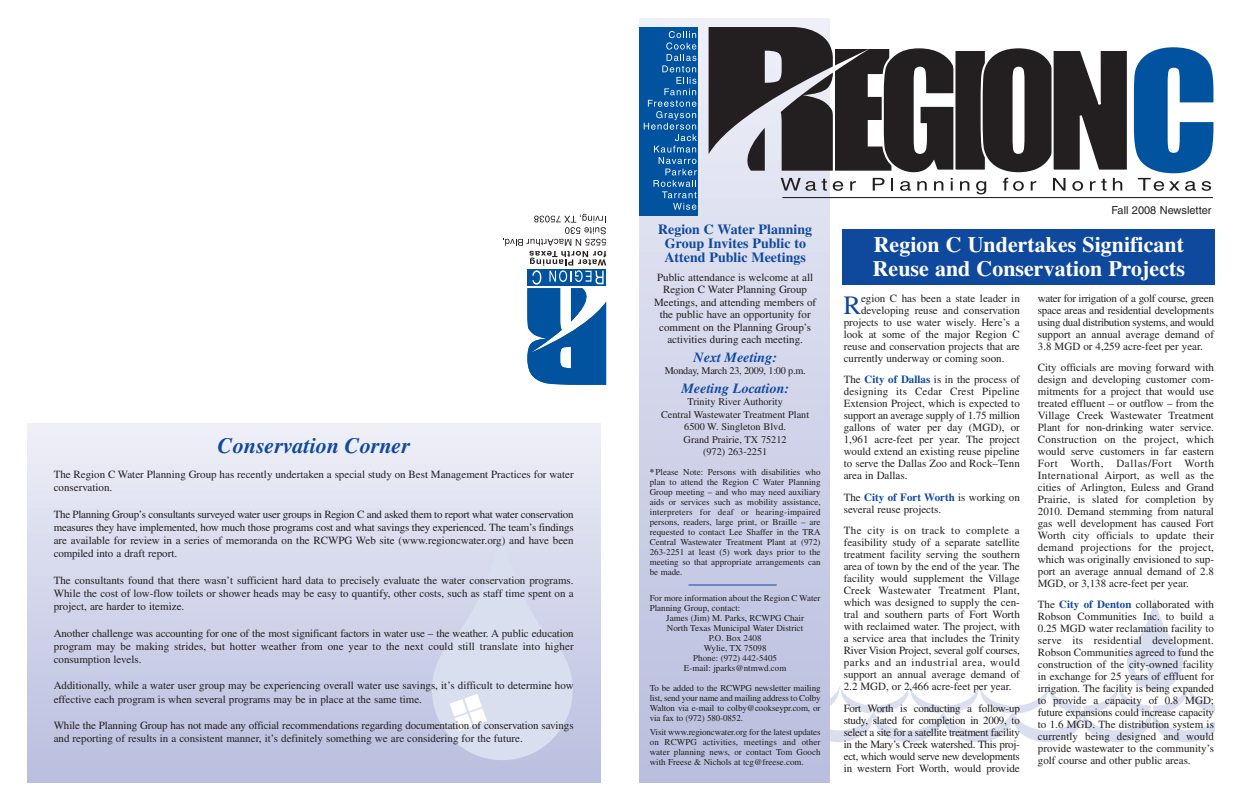
<style>
.page{position:relative;width:1242px;height:810px;background:#fff}
.page>*{position:absolute;margin:0;border:0;box-sizing:border-box;transform-origin:0 0}
.t1{font:26.4px "Times";color:#0f499d}
.t2{font:700 22px/24px "Times";color:#fff}
.t3{font:italic 700 22px "Times";color:#0f499d}
.t4{font:700 14px/14px "Times";color:#0f499d;text-align:center}
.t5{font:italic 700 14px "Times";color:#0f499d}
.t6{font:11px/12px "Times";color:#231f20;text-align:justify}
.t7{font:11px "Helvetica";color:#231f20}
.t8{font:10.2px/12.5px "Times";color:#231f20;text-align:center}
.t9{font:10.2px "Times";letter-spacing:-.025em;color:#231f20}
.t10{font:9px/10px "Times";color:#231f20;text-align:justify}
.s1{font-weight:700}
.s2{font-weight:700;color:#0f499d}
</style>
<div class="page">
<div style="left:843px;top:229px;width:372px;height:55px;background:#0f499d"></div>
<div style="left:27px;top:423px;width:574px;height:360px;background:linear-gradient(to bottom,#eeeff7,#b9bdde)"></div>
<svg style="left:432px;top:528px;width:141px;height:232px;background:#d7dbed"></svg>
<svg style="left:829px;top:597px;width:386px;height:147px"></svg>
<div style="left:640px;top:18px;width:189px;height:765px;background:linear-gradient(to bottom,#e6e7ef,#bcc0e2)"></div>
<div style="left:954px;top:50px;width:32px;height:121px;background:#231f20"></div>
<div style="left:640px;top:27px;width:58px;height:188px;background:#0153a0"></div>
<hr style="left:782px;top:197px;width:431px;height:1px;background:#231f20">
<svg style="left:709px;top:27px;width:260px;height:164px"></svg>
<svg style="left:976px;top:47px;width:237px;height:147px"></svg>
<hr style="left:833px;top:44px;width:2px;height:128px;background:#fff">
<hr style="left:834px;top:46px;width:56px;height:3px;background:#fff">
<svg style="left:644px;top:31px;width:53px;height:179px"></svg>
<svg style="left:503px;top:214px;width:103px;height:171px"></svg>
<hr style="left:688px;top:584px;width:89px;height:2px;background:#0f499d">
<h2 class="t3" style="left:218px;top:432px;width:193px">Conservation Corner</h2>
<p class="t6" style="left:54px;top:469px;width:521px;line-height:13.2px">The Region C Water Planning Group has recently undertaken a special study on Best Management Practices for water conservation.</p>
<p class="t6" style="left:54px;top:509px;width:521px;line-height:13.2px">The Planning Group’s consultants surveyed water user groups in Region C and asked them to report what water conservation measures they have implemented, how much those programs cost and what savings they experienced. The team’s findings are available for review in a series of memoranda on the RCWPG Web site (www.regioncwater.org) and have been compiled into a draft report.</p>
<p class="t6" style="left:54px;top:575px;width:521px;line-height:13.2px">The consultants found that there wasn’t sufficient hard data to precisely evaluate the water conservation programs.<br>While the cost of low-flow toilets or shower heads may be easy to quantify, other costs, such as staff time spent on a project, are harder to itemize.</p>
<p class="t6" style="left:54px;top:627px;width:521px;line-height:13.2px">Another challenge was accounting for one of the most significant factors in water use – the weather. A public education program may be making strides, but hotter weather from one year to the next could still translate into higher consumption levels.</p>
<p class="t6" style="left:54px;top:680px;width:521px;line-height:13.2px">Additionally, while a water user group may be experiencing overall water use savings, it’s difficult to determine how effective each program is when several programs may be in place at the same time.</p>
<p class="t6" style="left:54px;top:720px;width:521px;line-height:13.2px">While the Planning Group has not made any official recommendations regarding documentation of conservation savings and reporting of results in a consistent manner, it’s definitely something we are considering for the future.</p>
<p class="t4" style="left:658px;top:222px;width:156px">Region C Water Planning<br>Group Invites Public to<br>Attend Public Meetings</p>
<p class="t6" style="left:654px;top:272px;width:164px;line-height:12.5px;text-align:center">Public attendance is welcome at all Region C Water Planning Group Meetings, and attending members of the public have an opportunity for comment on the Planning Group’s activities during each meeting.</p>
<p class="t5" style="left:694px;top:349px;width:85px">Next Meeting:</p>
<p class="t9" style="left:665px;top:367px;width:143px">Monday, March 23, 2009, 1:00 p.m.</p>
<p class="t5" style="left:682px;top:380px;width:109px">Meeting Location:</p>
<p class="t8" style="left:661px;top:396px;width:150px">Trinity River Authority<br>Central Wastewater Treatment Plant<br>6500 W. Singleton Blvd.<br>Grand Prairie, TX 75212<br>(972) 263-2251</p>
<p class="t10" style="left:650px;top:468px;width:172px"><span class="s1">*</span>Please Note: Persons with disabilities who plan to attend the Region C Water Planning Group meeting – and who may need auxiliary aids or services such as mobility assistance, interpreters for deaf or hearing-impaired persons, readers, large print, or Braille – are requested to contact Lee Shaffer in the TRA Central Wastewater Treatment Plant at (972)<br>263-2251 at least (5) work days prior to the meeting so that appropriate arrangements can be made.</p>
<p class="t10" style="left:650px;top:594px;width:172px">For more information about the Region C Water</p>
<p class="t10" style="left:650px;top:604px;width:92px">Planning Group, contact:</p>
<p class="t10" style="left:666px;top:614px;width:139px">James (Jim) M. Parks, RCWPG Chair</p>
<p class="t10" style="left:667px;top:624px;width:138px">North Texas Municipal Water District</p>
<p class="t10" style="left:709px;top:634px;width:54px">P.O. Box 2408</p>
<p class="t10" style="left:704px;top:644px;width:64px">Wylie, TX 75098</p>
<p class="t10" style="left:693px;top:654px;width:85px">Phone: (972) 442-5405</p>
<p class="t10" style="left:684px;top:664px;width:104px">E-mail: jparks@ntmwd.com</p>
<p class="t10" style="left:650px;top:684px;width:172px">To be added to the RCWPG newsletter mailing list, send your name and mailing address to Colby Walton via e-mail to colby@cookseypr.com, or via fax to (972) 580-0852.</p>
<p class="t10" style="left:650px;top:728px;width:172px">Visit www.regioncwater.org for the latest updates on RCWPG activities, meetings and other water planning news, or contact Tom Gooch with Freese &amp; Nichols at tcg@freese.com.</p>
<p class="t7" style="left:1111px;top:206px;width:102px">Fall 2008 Newsletter</p>
<h2 class="t2" style="left:873px;top:232px;width:314px">Region C Undertakes Significant<br>Reuse and Conservation Projects</h2>
<h1 class="t1" style="left:844px;top:296px;width:19px">R</h1>
<p class="t6" style="left:861px;top:293px;width:160px">egion C has been a state leader in</p>
<p class="t6" style="left:861px;top:305px;width:160px">developing reuse and conservation</p>
<p class="t6" style="left:844px;top:317px;width:178px">projects to use water wisely. Here’s a</p>
<p class="t6" style="left:844px;top:329px;width:178px">look at some of the major Region C</p>
<p class="t6" style="left:844px;top:341px;width:178px">reuse and conservation projects that are</p>
<p class="t6" style="left:844px;top:353px;width:162px">currently underway or coming soon.</p>
<p class="t6" style="left:844px;top:375px;width:178px">The <span class="s2">City of Dallas</span> is in the process of designing its Cedar Crest Pipeline Extension Project, which is expected to support an average supply of 1.75 million gallons of water per day (MGD), or 1,961 acre-feet per year. The project would extend an existing reuse pipeline to serve the Dallas Zoo and Rock–Tenn area in Dallas.</p>
<p class="t6" style="left:844px;top:492px;width:178px">The <span class="s2">City of Fort Worth</span> is working on several reuse projects.</p>
<p class="t6" style="left:844px;top:526px;width:178px">The city is on track to complete a feasibility study of a separate satellite treatment facility serving the southern area of town by the end of the year. The facility would supplement the Village Creek Wastewater Treatment Plant, which was designed to supply the cen&shy;tral and southern parts of Fort Worth with reclaimed water. The project, with a service area that includes the Trinity River Vision Project, several golf courses, parks and an industrial area, would support an annual average demand of 2.2 MGD, or 2,466 acre-feet per year.</p>
<p class="t6" style="left:844px;top:703px;width:178px">Fort Worth is conducting a follow-up study, slated for completion in 2009, to select a site for a satellite treatment facility in the Mary’s Creek watershed. This proj&shy;ect, which would serve new developments in western Fort Worth, would provide</p>
<p class="t6" style="left:1038px;top:293px;width:178px">water for irrigation of a golf course, green space areas and residential developments using dual distribution systems, and would support an annual average demand of 3.8 MGD or 4,259 acre-feet per year.</p>
<p class="t6" style="left:1038px;top:362px;width:178px">City officials are moving forward with design and developing customer com&shy;mitments for a project that would use treated effluent – or outflow – from the Village Creek Wastewater Treatment Plant for non-drinking water service.<br>Construction on the project, which would serve customers in far eastern Fort Worth, Dallas/Fort Worth International Airport, as well as the cities of Arlington, Euless and Grand Prairie, is slated for completion by 2010. Demand stemming from natural gas well development has caused Fort Worth city officials to update their demand projections for the project, which was originally envisioned to sup&shy;port an average annual demand of 2.8<br>MGD, or 3,138 acre-feet per year.</p>
<p class="t6" style="left:1038px;top:599px;width:178px">The <span class="s2">City of Denton</span> collaborated with Robson Communities Inc. to build a 0.25 MGD water reclamation facility to serve its residential development.<br>Robson Communities agreed to fund the construction of the city-owned facility in exchange for 25 years of effluent for irrigation. The facility is being expanded to provide a capacity of 0.8 MGD; future expansions could increase capacity to 1.6 MGD. The distribution system is currently being designed and would provide wastewater to the community’s golf course and other public areas.</p>
</div>
